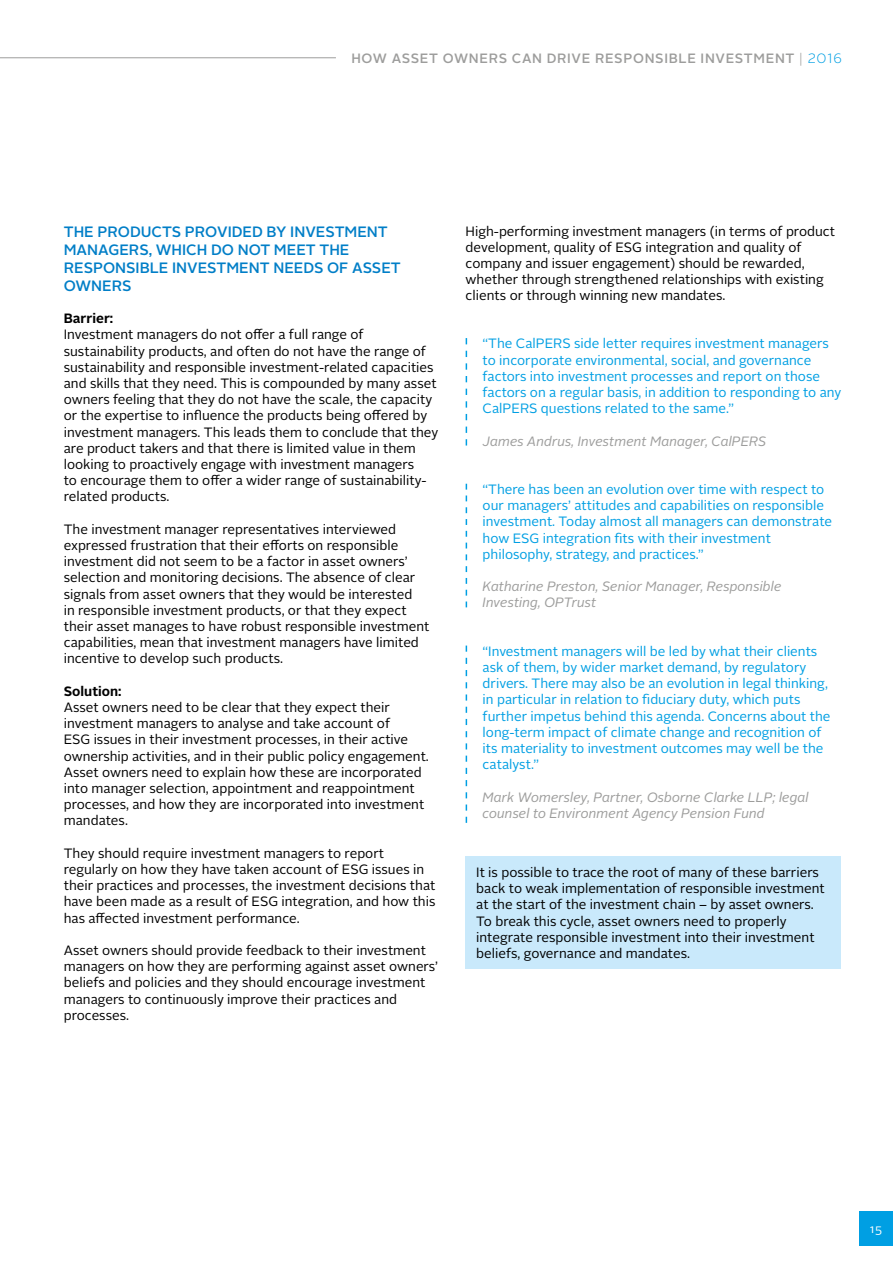
<style>
.page{position:relative;width:893px;height:1263px;background:#fff}
.page>*{position:absolute;margin:0;border:0;box-sizing:border-box;transform-origin:0 0}
.t1{font:500 15px/18px "Alright Sans";color:#007ec7}
.t2{font:13.5px/16.2px "Alright Sans";color:#000}
.t3{font:13.5px/16.2px "Alright Sans";color:#009fe3}
.t4{font:italic 13.5px/16.2px "Alright Sans";color:#9d9d9c}
.t5{font:500 13.5px "Alright Sans";letter-spacing:.05em;color:#9d9d9c}
.t6{font:700 13.5px "Alright Sans";color:#000}
.t7{font:12px "Alright Sans";color:#fff}
.s1{font-weight:300}
.s2{font-weight:300;color:#009fe3}
</style>
<div class="page">
<hr style="left:0;top:57px;width:336px;height:1px;background:#9d9d9c">
<div style="left:859px;top:1212px;width:34px;height:34px;background:#009fe3"></div>
<svg style="left:466px;top:338px;width:1px;height:107px"></svg>
<svg style="left:466px;top:484px;width:1px;height:123px"></svg>
<svg style="left:466px;top:645px;width:1px;height:178px"></svg>
<div style="left:466px;top:856px;width:375px;height:112px;background:#c9e9fb"></div>
<p class="t5" style="left:351px;top:49px;width:492px">HOW ASSET OWNERS CAN DRIVE RESPONSIBLE INVESTMENT <span class="s1">|</span> <span class="s2">2016</span></p>
<p class="t1" style="left:64px;top:223px;width:338px">THE PRODUCTS PROVIDED BY INVESTMENT<br>MANAGERS, WHICH DO NOT MEET THE<br>RESPONSIBLE INVESTMENT NEEDS OF ASSET<br>OWNERS</p>
<p class="t6" style="left:64px;top:309px;width:51px">Barrier:</p>
<p class="t2" style="left:64px;top:327px;width:376px">Investment managers do not offer a full range of sustainability products, and often do not have the range of sustainability and responsible investment-related capacities and skills that they need. This is compounded by many asset owners feeling that they do not have the scale, the capacity or the expertise to influence the products being offered by investment managers. This leads them to conclude that they are product takers and that there is limited value in them looking to proactively engage with investment managers<br>to encourage them to offer a wider range of sustainability&shy;related products.</p>
<p class="t2" style="left:64px;top:521px;width:367px">The investment manager representatives interviewed expressed frustration that their efforts on responsible investment did not seem to be a factor in asset owners’ selection and monitoring decisions. The absence of clear signals from asset owners that they would be interested<br>in responsible investment products, or that they expect their asset manages to have robust responsible investment capabilities, mean that investment managers have limited incentive to develop such products.</p>
<p class="t6" style="left:64px;top:682px;width:59px">Solution:</p>
<p class="t2" style="left:64px;top:699px;width:367px">Asset owners need to be clear that they expect their investment managers to analyse and take account of<br>ESG issues in their investment processes, in their active ownership activities, and in their public policy engagement.<br>Asset owners need to explain how these are incorporated into manager selection, appointment and reappointment processes, and how they are incorporated into investment mandates.</p>
<p class="t2" style="left:64px;top:845px;width:373px">They should require investment managers to report regularly on how they have taken account of ESG issues in their practices and processes, the investment decisions that have been made as a result of ESG integration, and how this has affected investment performance.</p>
<p class="t2" style="left:64px;top:942px;width:376px">Asset owners should provide feedback to their investment managers on how they are performing against asset owners’ beliefs and policies and they should encourage investment managers to continuously improve their practices and processes.</p>
<p class="t2" style="left:466px;top:223px;width:371px">High-performing investment managers (in terms of product development, quality of ESG integration and quality of company and issuer engagement) should be rewarded, whether through strengthened relationships with existing clients or through winning new mandates.</p>
<p class="t3" style="left:483px;top:336px;width:360px">“The CalPERS side letter requires investment managers to incorporate environmental, social, and governance factors into investment processes and report on those factors on a regular basis, in addition to responding to any CalPERS questions related to the same.”</p>
<p class="t4" style="left:483px;top:433px;width:285px">James Andrus, Investment Manager, CalPERS</p>
<p class="t3" style="left:483px;top:481px;width:351px">“There has been an evolution over time with respect to our managers’ attitudes and capabilities on responsible investment. Today almost all managers can demonstrate how ESG integration fits with their investment philosophy, strategy, and practices.”</p>
<p class="t4" style="left:483px;top:579px;width:300px">Katharine Preston, Senior Manager, Responsible<br>Investing, OPTrust</p>
<p class="t3" style="left:483px;top:643px;width:349px">“Investment managers will be led by what their clients ask of them, by wider market demand, by regulatory drivers. There may also be an evolution in legal thinking, in particular in relation to fiduciary duty, which puts further impetus behind this agenda. Concerns about the long-term impact of climate change and recognition of its materiality to investment outcomes may well be the catalyst.”</p>
<p class="t4" style="left:483px;top:789px;width:328px">Mark Womersley, Partner, Osborne Clarke LLP; legal counsel to Environment Agency Pension Fund</p>
<p class="t2" style="left:476px;top:864px;width:350px">It is possible to trace the root of many of these barriers back to weak implementation of responsible investment at the start of the investment chain – by asset owners.<br>To break this cycle, asset owners need to properly integrate responsible investment into their investment beliefs, governance and mandates.</p>
<p class="t7" style="left:870px;top:1221px;width:14px">15</p>
</div>
